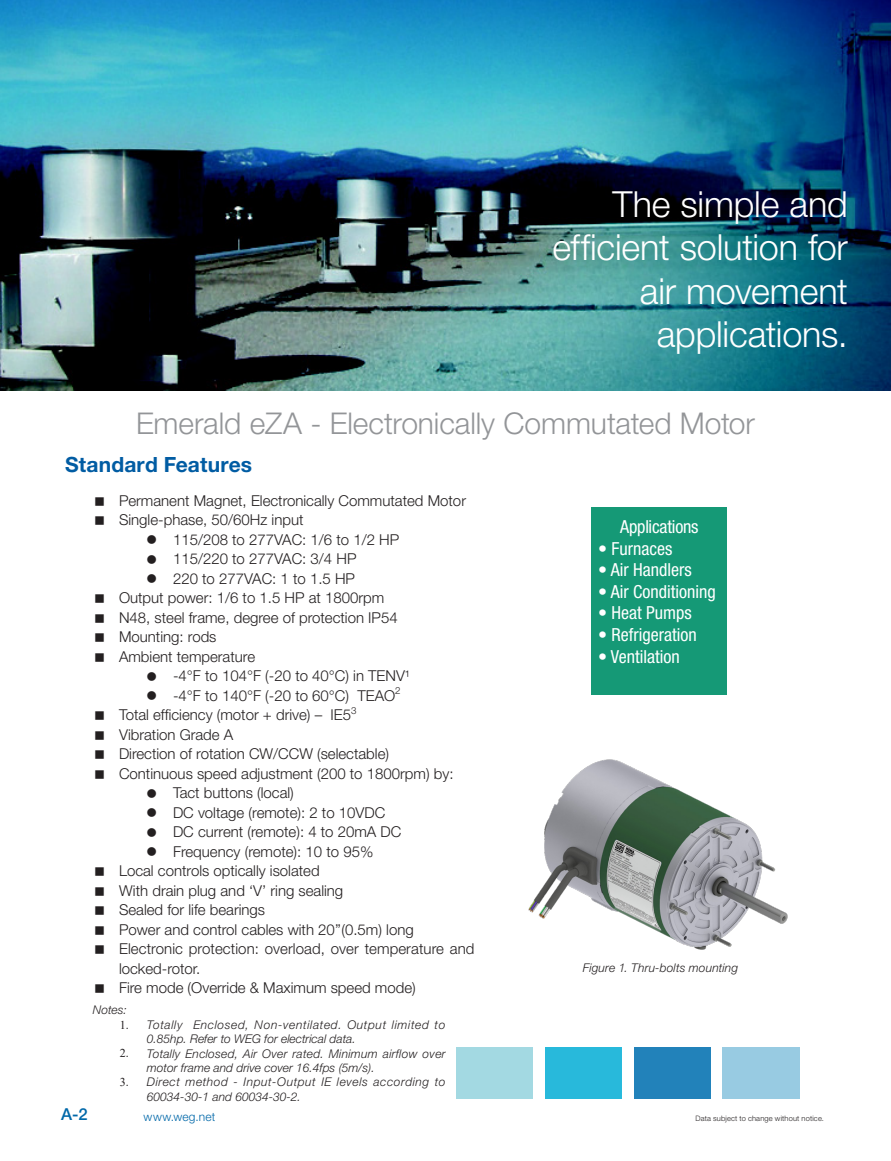
<style>
.page{position:relative;width:891px;height:1161px;background:#fff}
.page>*{position:absolute;margin:0;border:0;box-sizing:border-box;transform-origin:0 0}
._7-NOTA{font:300 36px/43.2px "Helvetica Neue LT Pro";letter-spacing:-.005em;color:#fff;text-align:right}
._05___Headline_HN45{font:300 30px "Helvetica Neue LT Pro";letter-spacing:-.005em;color:#939598}
._09___Copy_BLACK_HN4{font:700 21px "Helvetica Neue LT Pro";letter-spacing:.01em;color:#015ca3}
._11___HeadTable_CENT{font:condensed 18px "Helvetica Neue LT Pro";color:#fff}
.Main_Text_Descriptio{font:condensed 18px "Helvetica Neue LT Pro";letter-spacing:-.015em;color:#fff}
.t1{font:500 16.5px "Helvetica Neue LT Pro";color:#0068a9}
.t2{font:300 15px/19.5px "Helvetica Neue LT Pro";color:#231f20}
._7-NOTA-2{font:italic 300 12px/14.4px "Helvetica Neue LT Pro";letter-spacing:.02em;color:#231f20}
._7-NOTA-3{font:italic 300 12px/14.4px "Helvetica Neue LT Pro";letter-spacing:.05em;color:#231f20}
._7-NOTA-4{font:italic 300 12px/14.4px "Helvetica Neue LT Pro";letter-spacing:.045em;color:#231f20}
.t3{font:300 12px "Helvetica Neue LT Pro";letter-spacing:.02em;color:#0068a9}
.No_Spacing{font:italic 300 12px "Helvetica Neue LT Pro";color:#231f20}
.t4{font:300 7.5px "Helvetica Neue LT Pro";letter-spacing:.025em;color:#231f20}
.s1{font-family:"Times New Roman";font-weight:400;font-style:normal}
</style>
<div class="page">
<div style="left:591px;top:507px;width:136px;height:188px;background:#159976"></div>
<img style="left:0;top:0;width:890px;height:391px">
<div style="left:545px;top:1048px;width:77px;height:51px;background:#28b9db"></div>
<div style="left:634px;top:1048px;width:77px;height:51px;background:#2282ba"></div>
<img style="left:528px;top:759px;width:260px;height:191px">
<p class="_7-NOTA" style="left:552px;top:182px;width:297px">The simple and efficient solution for air movement applications.</p>
<p class="_05___Headline_HN45" style="left:136px;top:405px;width:620px">Emerald eZA - Electronically Commutated Motor</p>
<p class="_09___Copy_BLACK_HN4" style="left:65px;top:451px;width:189px">Standard Features</p>
<p class="t2" style="left:119px;top:490px;width:349px">Permanent Magnet, Electronically Commutated Motor</p>
<p class="t2" style="left:119px;top:510px;width:186px">Single-phase, 50/60Hz input</p>
<p class="t2" style="left:173px;top:529px;width:228px">115/208 to 277VAC: 1/6 to 1/2 HP</p>
<p class="t2" style="left:173px;top:549px;width:185px">115/220 to 277VAC: 3/4 HP</p>
<p class="t2" style="left:173px;top:568px;width:184px">220 to 277VAC: 1 to 1.5 HP</p>
<p class="t2" style="left:119px;top:588px;width:267px">Output power: 1/6 to 1.5 HP at 1800rpm</p>
<p class="t2" style="left:119px;top:607px;width:280px">N48, steel frame, degree of protection IP54</p>
<p class="t2" style="left:119px;top:627px;width:99px">Mounting: rods</p>
<p class="t2" style="left:119px;top:646px;width:138px">Ambient temperature</p>
<p class="t2" style="left:173px;top:666px;width:238px">-4°F to 104°F (-20 to 40°C) in TENV¹</p>
<p class="t2" style="left:173px;top:685px;width:229px">-4°F to 140°F (-20 to 60°C) TEAO<sup>2</sup></p>
<p class="t2" style="left:119px;top:705px;width:239px">Total efficiency (motor + drive) – IE5<sup>3</sup></p>
<p class="t2" style="left:119px;top:724px;width:116px">Vibration Grade A</p>
<p class="t2" style="left:119px;top:744px;width:272px">Direction of rotation CW/CCW (selectable)</p>
<p class="t2" style="left:119px;top:763px;width:336px">Continuous speed adjustment (200 to 1800rpm) by:</p>
<p class="t2" style="left:173px;top:783px;width:122px">Tact buttons (local)</p>
<p class="t2" style="left:173px;top:802px;width:214px">DC voltage (remote): 2 to 10VDC</p>
<p class="t2" style="left:173px;top:822px;width:230px">DC current (remote): 4 to 20mA DC</p>
<p class="t2" style="left:173px;top:841px;width:202px">Frequency (remote): 10 to 95%</p>
<p class="t2" style="left:119px;top:861px;width:202px">Local controls optically isolated</p>
<p class="t2" style="left:119px;top:880px;width:226px">With drain plug and ‘V’ ring sealing</p>
<p class="t2" style="left:119px;top:900px;width:148px">Sealed for life bearings</p>
<p class="t2" style="left:119px;top:919px;width:296px">Power and control cables with 20’’(0.5m) long</p>
<p class="t2" style="left:119px;top:939px;width:357px">Electronic protection: overload, over temperature and locked-rotor.</p>
<p class="t2" style="left:119px;top:978px;width:298px">Fire mode (Override &amp; Maximum speed mode)</p>
<p class="Main_Text_Descriptio" style="left:620px;top:516px;width:80px">Applications</p>
<p class="_11___HeadTable_CENT" style="left:598px;top:538px;width:76px">• Furnaces</p>
<p class="_11___HeadTable_CENT" style="left:598px;top:559px;width:95px">• Air Handlers</p>
<p class="_11___HeadTable_CENT" style="left:598px;top:581px;width:119px">• Air Conditioning</p>
<p class="_11___HeadTable_CENT" style="left:598px;top:603px;width:95px">• Heat Pumps</p>
<p class="_11___HeadTable_CENT" style="left:598px;top:624px;width:100px">• Refrigeration</p>
<p class="_11___HeadTable_CENT" style="left:598px;top:646px;width:83px">• Ventilation</p>
<p class="_7-NOTA-2" style="left:583px;top:960px;width:157px">Figure 1. Thru-bolts mounting</p>
<p class="No_Spacing" style="left:93px;top:1003px;width:36px">Notes:</p>
<p class="_7-NOTA-3" style="left:147px;top:1017px;width:300px;text-indent:-27px"><span class="s1">1.</span> Totally Enclosed, Non-ventilated. Output limited to<br>0.85hp. Refer to WEG for electrical data.</p>
<p class="_7-NOTA-2" style="left:147px;top:1046px;width:300px;text-indent:-27px"><span class="s1">2.</span> Totally Enclosed, Air Over rated. Minimum airflow over motor frame and drive cover 16.4fps (5m/s).</p>
<p class="_7-NOTA-4" style="left:147px;top:1075px;width:300px;text-indent:-27px"><span class="s1">3.</span> Direct method - Input-Output IE levels according to<br>60034-30-1 and 60034-30-2.</p>
<p class="t1" style="left:61px;top:1105px;width:28px">A-2</p>
<p class="t3" style="left:144px;top:1109px;width:73px">www.weg.net</p>
<p class="t4" style="left:695px;top:1114px;width:130px">Data subject to change without notice.</p>
</div>
